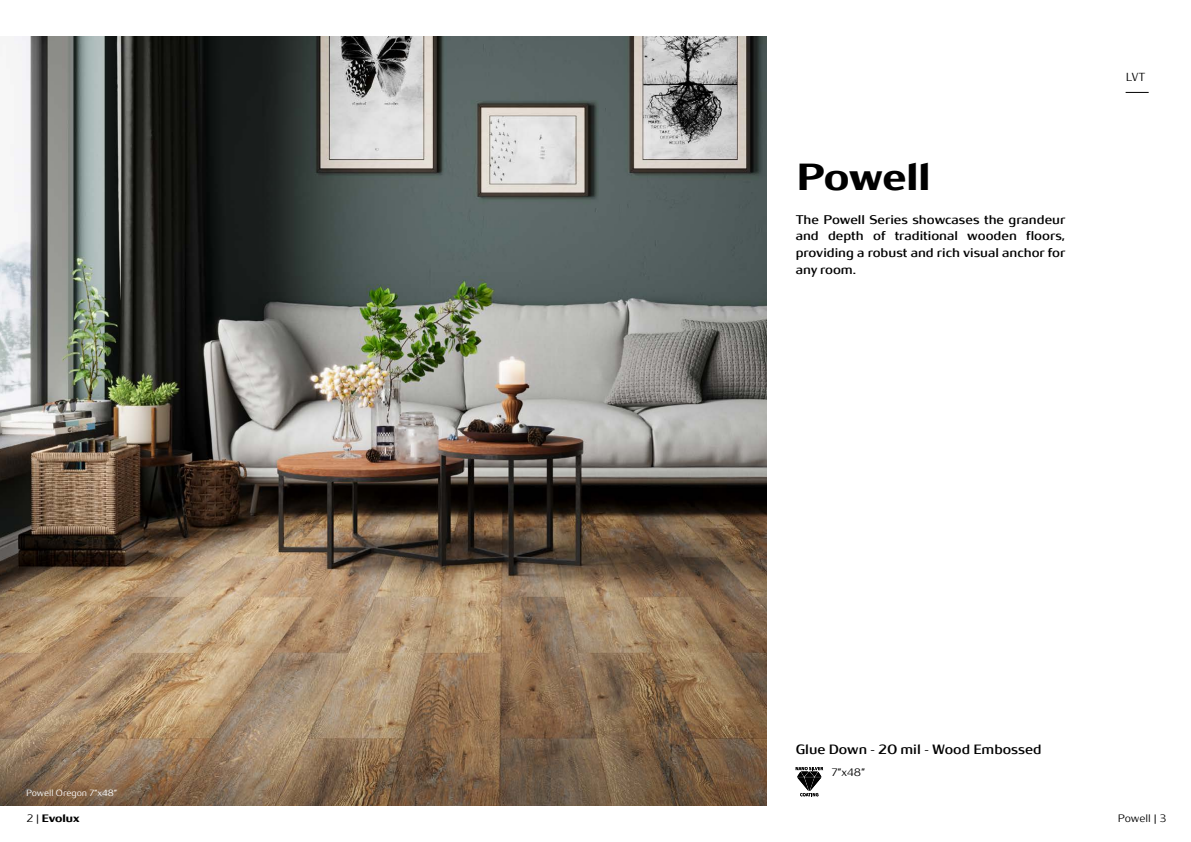
<style>
.page{position:relative;width:1191px;height:842px;background:#fff}
.page>*{position:absolute;margin:0;border:0;box-sizing:border-box;transform-origin:0 0}
.t1{font:700 42px "Roca";letter-spacing:-.01em;color:#000}
.t2{font:15px "Roca";color:#000}
.t3{font:14px/16.8px "Roca";color:#000;text-align:justify}
.t4{font:300 13px "Roca";color:#000}
.t5{font:300 12px "Roca";color:#000}
.t6{font:700 12px "Roca";color:#000}
.t7{font:300 10px "Roca";color:#fff}
.s1{font-weight:300}
</style>
<div class="page">
<img style="left:0;top:36px;width:767px;height:770px">
<svg style="left:1125px;top:92px;width:23px;height:1px"></svg>
<svg style="left:795px;top:767px;width:28px;height:29px"></svg>
<p class="t7" style="left:26px;top:786px;width:93px">Powell Oregon 7”x48”</p>
<h1 class="t1" style="left:796px;top:149px;width:135px">Powell</h1>
<p class="t3" style="left:795px;top:210px;width:271px">The Powell Series showcases the grandeur and depth of traditional wooden floors, providing a robust and rich visual anchor for any room.</p>
<p class="t4" style="left:1126px;top:68px;width:21px">LVT</p>
<p class="t2" style="left:795px;top:739px;width:247px">Glue Down - 20 mil - Wood Embossed</p>
<p class="t5" style="left:832px;top:764px;width:35px">7”x48”</p>
<p class="t6" style="left:27px;top:810px;width:54px"><span class="s1">2 |</span> Evolux</p>
<p class="t5" style="left:1118px;top:810px;width:50px">Powell | 3</p>
</div>
